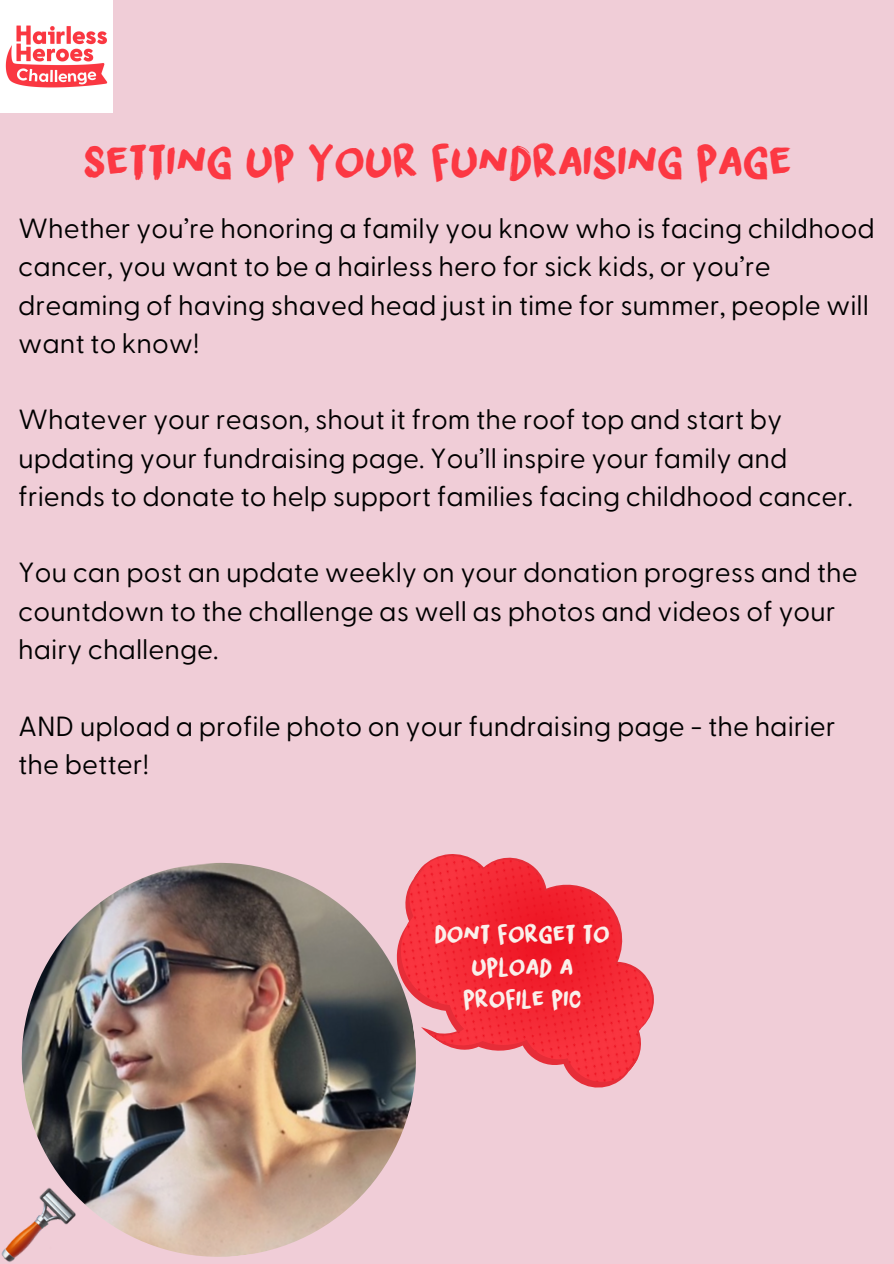
<style>
.page{position:relative;width:894px;height:1264px;background:#fff}
.page>*{position:absolute;margin:0;border:0;box-sizing:border-box;transform-origin:0 0}
.t1{font:43.35px "DK Liquid Embrace";color:#fc3843}
.t2{font:27.75px/38.2px "Greycliff CF";color:#000}
.t3{font:23.7px/32.5px "DK Liquid Embrace";color:#faf0eb;text-align:center}
</style>
<div class="page">
<div style="left:0;top:0;width:893px;height:1263px;background:#f0cdd7"></div>
<img style="left:427px;top:854px;width:227px;height:231px">
<img style="left:0;top:0;width:112px;height:112px">
<img style="left:1px;top:1243px;width:9px;height:19px">
<img style="left:10px;top:862px;width:417px;height:400px">
<h2 class="t1" style="left:84px;top:140px;width:709px">Setting up your fundraising page</h2>
<h1 class="t2" style="left:18px;top:207px;width:857px">Whether you’re honoring a family you know who is facing childhood cancer, you want to be a hairless hero for sick kids, or you’re dreaming of having shaved head just in time for summer, people will want to know!</h1>
<h2 class="t2" style="left:18px;top:399px;width:835px">Whatever your reason, shout it from the roof top and start by updating your fundraising page. You’ll inspire your family and friends to donate to help support families facing childhood cancer.</h2>
<h2 class="t2" style="left:18px;top:552px;width:840px">You can post an update weekly on your donation progress and the countdown to the challenge as well as photos and videos of your hairy challenge.</h2>
<h2 class="t2" style="left:18px;top:705px;width:818px">AND upload a profile photo on your fundraising page - the hairier the better!</h2>
<p class="t3" style="left:434px;top:917px;width:176px">Dont forget to upload a profile pic</p>
</div>
